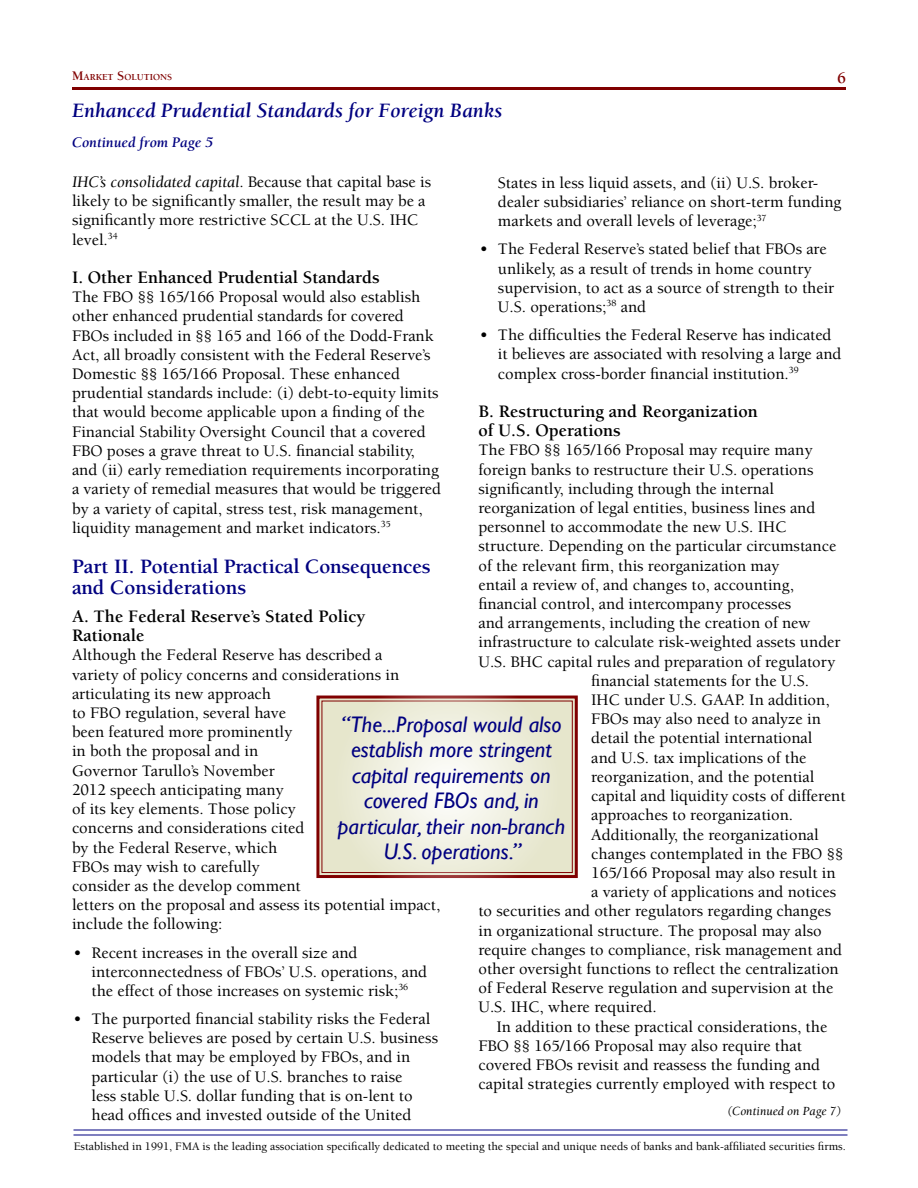
<style>
.page{position:relative;width:918px;height:1188px;background:#fff}
.page>*{position:absolute;margin:0;border:0;box-sizing:border-box;transform-origin:0 0}
.t1{font:italic 22.5px/25.5px "Gill Sans";color:#000080;text-align:center}
.t2{font:700 21px/21px "Berkeley";letter-spacing:-.01em;color:#000080}
.t3{font:italic 700 21px "Berkeley";color:#000080}
.t4{font:700 18px/19.2px "Berkeley";color:#000}
.t5{font:500 16.5px/19.2px "Berkeley";color:#000}
.t6{font:700 16.5px "Berkeley";color:#800000}
.t7{font:italic 700 15px "Berkeley";color:#000080}
.t8{font:italic 12.75px "Berkeley";color:#000}
.t9{font:500 11.7px "Berkeley";color:#000}
.t10{font:700 9.45px "Berkeley";color:#800000}
.s1{font-size:13.5px}
.s2{font-weight:400;font-style:italic}
</style>
<div class="page">
<hr style="left:72px;top:87px;width:774px;height:3px;background:#800000">
<hr style="left:74px;top:1129px;width:774px;height:2px;background:#000080">
<hr style="left:74px;top:1134px;width:774px;height:2px;background:#000080">
<svg style="left:316px;top:695px;width:262px;height:183px;background:#e7dfcf"></svg>
<div style="left:321px;top:701px;width:252px;height:172px;border:1px solid #800000"></div>
<p class="t10" style="left:72px;top:72px;width:101px"><span class="s1">M</span>ARKET <span class="s1">S</span>OLUTIONS</p>
<p class="t6" style="left:837px;top:69px;width:10px">6</p>
<p class="t3" style="left:72px;top:99px;width:432px">Enhanced Prudential Standards for Foreign Banks</p>
<p class="t7" style="left:72px;top:134px;width:143px">Continued from Page 5</p>
<p class="t5" style="left:72px;top:173px;width:361px"><span class="s2">IHC’s consolidated capital.</span> Because that capital base is likely to be significantly smaller, the result may be a significantly more restrictive SCCL at the U.S. IHC level.<sup>34</sup></p>
<p class="t4" style="left:72px;top:268px;width:309px">I. Other Enhanced Prudential Standards</p>
<p class="t5" style="left:72px;top:288px;width:370px">The FBO §§ 165/166 Proposal would also establish other enhanced prudential standards for covered FBOs included in §§ 165 and 166 of the Dodd-Frank Act, all broadly consistent with the Federal Reserve’s Domestic §§ 165/166 Proposal. These enhanced prudential standards include: (i) debt-to-equity limits that would become applicable upon a finding of the Financial Stability Oversight Council that a covered FBO poses a grave threat to U.S. financial stability, and (ii) early remediation requirements incorporating a variety of remedial measures that would be triggered by a variety of capital, stress test, risk management, liquidity management and market indicators.<sup>35</sup></p>
<p class="t2" style="left:72px;top:556px;width:360px">Part II. Potential Practical Consequences and Considerations</p>
<p class="t4" style="left:72px;top:607px;width:295px">A. The Federal Reserve’s Stated Policy<br>Rationale</p>
<p class="t5" style="left:72px;top:646px;width:370px">Although the Federal Reserve has described a<br>variety of policy concerns and considerations in articulating its new approach<br>to FBO regulation, several have<br>been featured more prominently<br>in both the proposal and in<br>Governor Tarullo’s November<br>2012 speech anticipating many<br>of its key elements. Those policy<br>concerns and considerations cited<br>by the Federal Reserve, which<br>FBOs may wish to carefully<br>consider as the develop comment<br>letters on the proposal and assess its potential impact, include the following:</p>
<p class="t5" style="left:92px;top:943px;width:337px;text-indent:-18px">• Recent increases in the overall size and interconnectedness of FBOs’ U.S. operations, and the effect of those increases on systemic risk;<sup>36</sup></p>
<p class="t5" style="left:92px;top:1010px;width:348px;text-indent:-18px">• The purported financial stability risks the Federal Reserve believes are posed by certain U.S. business models that may be employed by FBOs, and in particular (i) the use of U.S. branches to raise<br>less stable U.S. dollar funding that is on-lent to head offices and invested outside of the United</p>
<p class="t5" style="left:498px;top:173px;width:345px">States in less liquid assets, and (ii) U.S. broker&shy;dealer subsidiaries’ reliance on short-term funding markets and overall levels of leverage;<sup>37</sup></p>
<p class="t5" style="left:498px;top:240px;width:338px;text-indent:-18px">• The Federal Reserve’s stated belief that FBOs are unlikely, as a result of trends in home country supervision, to act as a source of strength to their U.S. operations;<sup>38</sup> and</p>
<p class="t5" style="left:498px;top:326px;width:345px;text-indent:-18px">• The difficulties the Federal Reserve has indicated it believes are associated with resolving a large and complex cross-border financial institution.<sup>39</sup></p>
<p class="t4" style="left:478px;top:402px;width:281px">B. Restructuring and Reorganization of U.S. Operations</p>
<p class="t5" style="left:478px;top:441px;width:336px">The FBO §§ 165/166 Proposal may require many</p>
<p class="t5" style="left:478px;top:460px;width:337px">foreign banks to restructure their U.S. operations</p>
<p class="t5" style="left:478px;top:479px;width:297px">significantly, including through the internal</p>
<p class="t5" style="left:478px;top:499px;width:338px">reorganization of legal entities, business lines and</p>
<p class="t5" style="left:478px;top:518px;width:310px">personnel to accommodate the new U.S. IHC</p>
<p class="t5" style="left:478px;top:537px;width:359px">structure. Depending on the particular circumstance</p>
<p class="t5" style="left:478px;top:556px;width:302px">of the relevant firm, this reorganization may</p>
<p class="t5" style="left:478px;top:575px;width:317px">entail a review of, and changes to, accounting,</p>
<p class="t5" style="left:478px;top:595px;width:314px">financial control, and intercompany processes</p>
<p class="t5" style="left:478px;top:614px;width:334px">and arrangements, including the creation of new</p>
<p class="t5" style="left:478px;top:633px;width:364px">infrastructure to calculate risk-weighted assets under</p>
<p class="t5" style="left:478px;top:652px;width:358px">U.S. BHC capital rules and preparation of regulatory</p>
<p class="t5" style="left:591px;top:671px;width:219px">financial statements for the U.S.</p>
<p class="t5" style="left:591px;top:691px;width:240px">IHC under U.S. GAAP. In addition,</p>
<p class="t5" style="left:591px;top:710px;width:231px">FBOs may also need to analyze in</p>
<p class="t5" style="left:591px;top:729px;width:223px">detail the potential international</p>
<p class="t5" style="left:591px;top:748px;width:217px">and U.S. tax implications of the</p>
<p class="t5" style="left:591px;top:767px;width:225px">reorganization, and the potential</p>
<p class="t5" style="left:591px;top:787px;width:256px">capital and liquidity costs of different</p>
<p class="t5" style="left:591px;top:806px;width:203px">approaches to reorganization.</p>
<p class="t5" style="left:591px;top:825px;width:229px">Additionally, the reorganizational</p>
<p class="t5" style="left:591px;top:844px;width:253px">changes contemplated in the FBO §§</p>
<p class="t5" style="left:591px;top:863px;width:246px">165/166 Proposal may also result in</p>
<p class="t5" style="left:591px;top:883px;width:246px">a variety of applications and notices</p>
<p class="t5" style="left:478px;top:902px;width:354px">to securities and other regulators regarding changes</p>
<p class="t5" style="left:478px;top:921px;width:345px">in organizational structure. The proposal may also</p>
<p class="t5" style="left:478px;top:940px;width:365px">require changes to compliance, risk management and</p>
<p class="t5" style="left:478px;top:960px;width:362px">other oversight functions to reflect the centralization</p>
<p class="t5" style="left:478px;top:979px;width:356px">of Federal Reserve regulation and supervision at the</p>
<p class="t5" style="left:478px;top:998px;width:180px">U.S. IHC, where required.</p>
<p class="t5" style="left:496px;top:1017px;width:332px">In addition to these practical considerations, the</p>
<p class="t5" style="left:478px;top:1036px;width:325px">FBO §§ 165/166 Proposal may also require that</p>
<p class="t5" style="left:478px;top:1056px;width:343px">covered FBOs revisit and reassess the funding and</p>
<p class="t5" style="left:478px;top:1075px;width:359px">capital strategies currently employed with respect to</p>
<p class="t8" style="left:727px;top:1105px;width:116px">(Continued on Page 7)</p>
<h1 class="t1" style="left:338px;top:712px;width:229px">“The...Proposal would also establish more stringent capital requirements on covered FBOs and, in particular, their non-branch<br>U.S. operations.”</h1>
<p class="t9" style="left:74px;top:1140px;width:774px">Established in 1991, FMA is the leading association specifically dedicated to meeting the special and unique needs of banks and bank-affiliated securities firms.</p>
</div>
